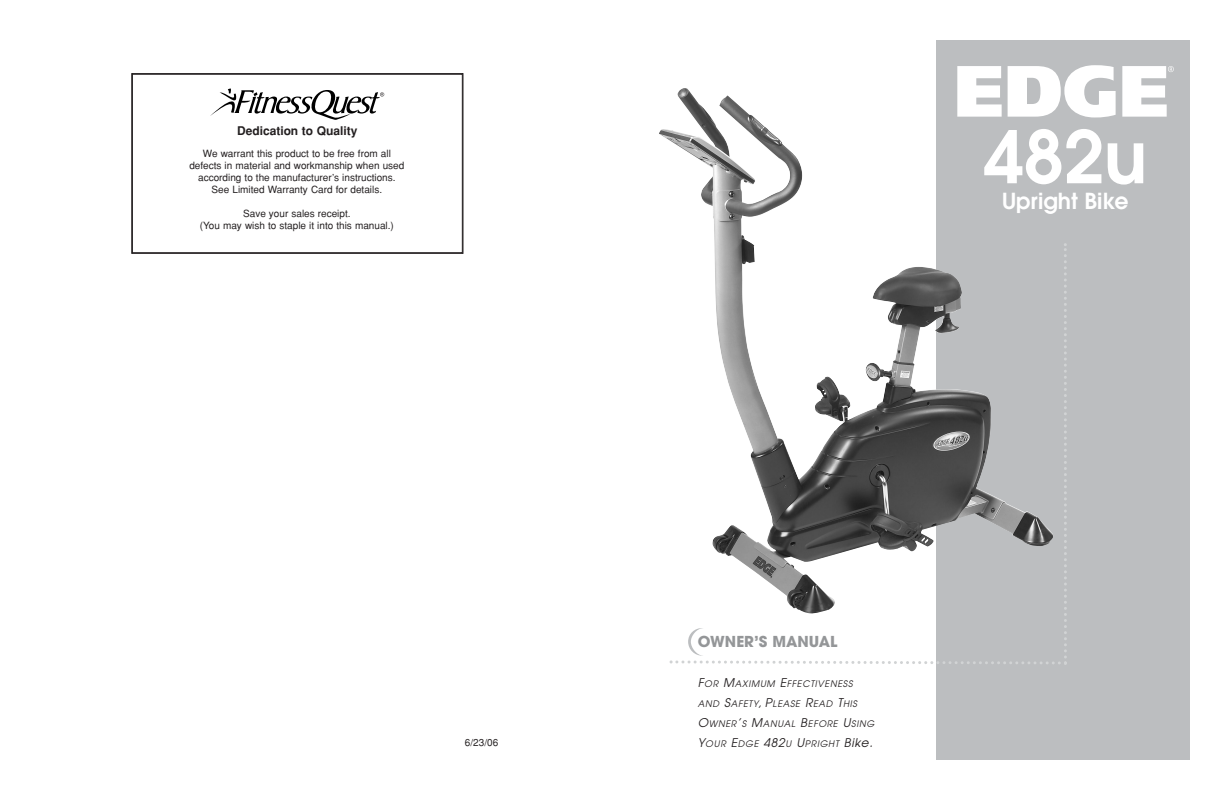
<style>
.page{position:relative;width:1224px;height:792px;background:#fff}
.page>*{position:absolute;margin:0;border:0;box-sizing:border-box;transform-origin:0 0}
.t1{font:600 72px "Avant Garde";color:#fff}
.t2{font:600 22px "Avant Garde";color:#fff}
.t3{font:700 15px "Avant Garde";color:#949698}
.t4{font:700 12px "Helvetica";color:#231f20}
.t5{font:10px/12px "Helvetica";color:#231f20;text-align:center}
.t6{font:italic 9px "Avant Garde";letter-spacing:.075em;color:#231f20}
.s1{font-size:12px}
</style>
<div class="page">
<div style="left:132px;top:74px;width:330px;height:179px;border:1px solid #231f20"></div>
<svg style="left:210px;top:88px;width:174px;height:32px"></svg>
<div style="left:936px;top:40px;width:254px;height:720px;background:#bcbec0"></div>
<svg style="left:957px;top:66px;width:44px;height:21px"></svg>
<svg style="left:1008px;top:65px;width:108px;height:53px"></svg>
<svg style="left:1122px;top:66px;width:52px;height:51px"></svg>
<svg style="left:670px;top:243px;width:397px;height:422px"></svg>
<img style="left:659px;top:87px;width:394px;height:527px">
<p class="t4" style="left:237px;top:127px;width:122px">Dedication to Quality</p>
<p class="t5" style="left:189px;top:149px;width:217px">We warrant this product to be free from all defects in material and workmanship when used according to the manufacturer’s instructions.<br>See Limited Warranty Card for details.</p>
<p class="t5" style="left:200px;top:209px;width:196px">Save your sales receipt.<br>(You may wish to staple it into this manual.)</p>
<p class="t5" style="left:465px;top:738px;width:35px">6/23/06</p>
<h1 class="t1" style="left:983px;top:130px;width:166px">482u</h1>
<h2 class="t2" style="left:1002px;top:193px;width:128px">Upright Bike</h2>
<h3 class="t3" style="left:698px;top:636px;width:141px">OWNER’S MANUAL</h3>
<p class="t6" style="left:698px;top:680px;width:156px"><span class="s1">F</span>OR <span class="s1">M</span>AXIMUM <span class="s1">E</span>FFECTIVENESS</p>
<p class="t6" style="left:698px;top:700px;width:161px">AND <span class="s1">S</span>AFETY<span class="s1">, P</span>LEASE <span class="s1">R</span>EAD <span class="s1">T</span>HIS</p>
<p class="t6" style="left:698px;top:720px;width:178px"><span class="s1">O</span>WNER<span class="s1">’</span>S <span class="s1">M</span>ANUAL <span class="s1">B</span>EFORE <span class="s1">U</span>SING</p>
<p class="t6" style="left:698px;top:740px;width:176px"><span class="s1">Y</span>OUR <span class="s1">E</span>DGE <span class="s1">482</span>U <span class="s1">U</span>PRIGHT <span class="s1">Bike.</span></p>
</div>
